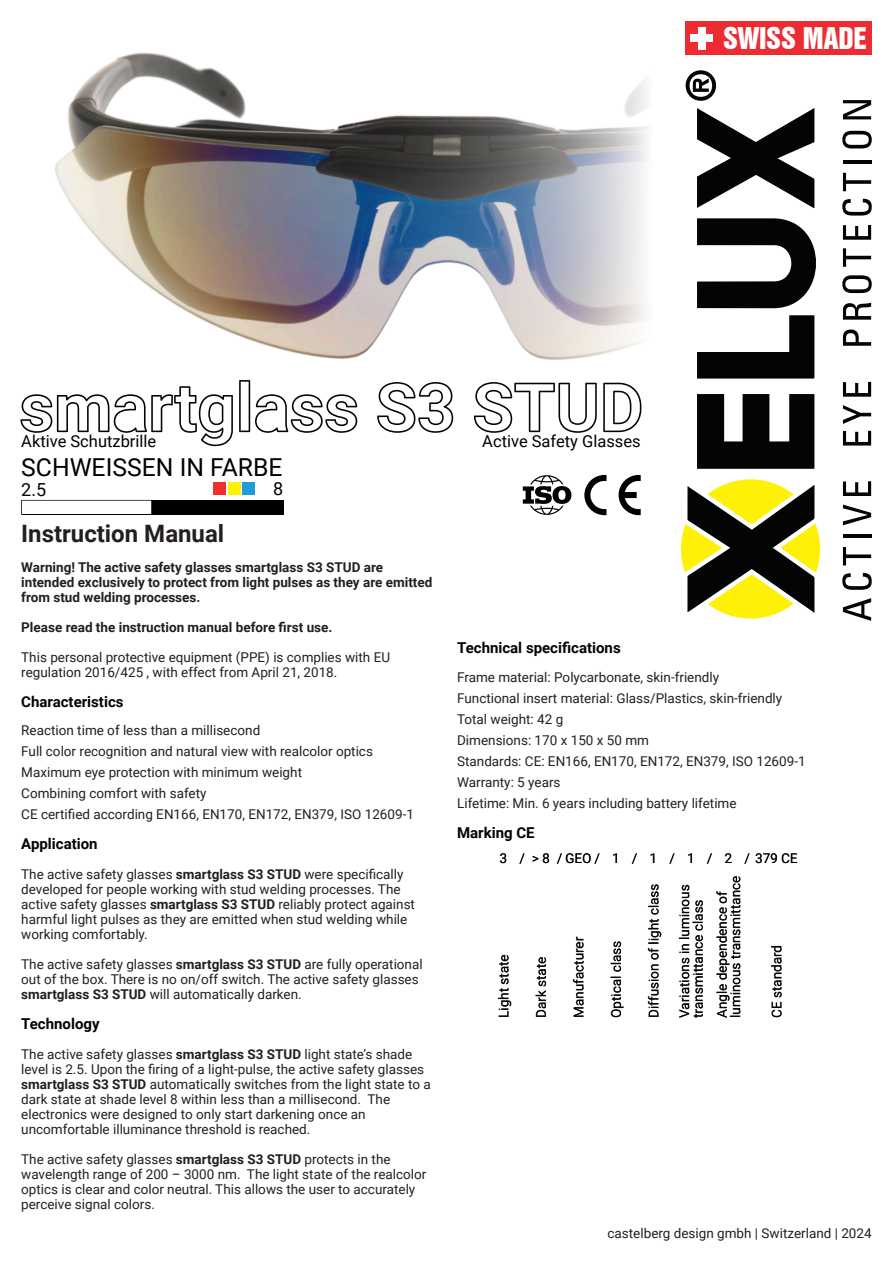
<style>
.page{position:relative;width:893px;height:1263px;background:#fff}
.page>*{position:absolute;margin:0;border:0;box-sizing:border-box;transform-origin:0 0}
.t1{font:27.45px "Swiss 921 BT Regular A";color:#fff}
.t2{font:24.75px "Roboto";color:#000001}
.t3{font:700 24px "Roboto";color:#231f20}
.t4{font:18px "Roboto";color:#030505}
.t5{font:18px "Roboto";color:#000001}
.t6{font:16.5px "Roboto";color:#000001}
.t7{font:700 15px "Roboto";color:#030505}
.t8{font:13.5px/15px "Roboto";color:#231f20}
.t9{font:700 13.5px/15px "Roboto";color:#231f20}
.s1{font-weight:700}
</style>
<div class="page">
<img style="left:55px;top:52px;width:592px;height:308px">
<svg style="left:500px;top:853px;width:6px;height:10px"></svg>
<svg style="left:519px;top:853px;width:5px;height:11px"></svg>
<svg style="left:533px;top:853px;width:16px;height:10px"></svg>
<svg style="left:557px;top:853px;width:42px;height:11px"></svg>
<svg style="left:613px;top:853px;width:4px;height:10px"></svg>
<svg style="left:632px;top:853px;width:5px;height:11px"></svg>
<svg style="left:651px;top:853px;width:3px;height:10px"></svg>
<svg style="left:669px;top:853px;width:5px;height:11px"></svg>
<svg style="left:688px;top:853px;width:4px;height:10px"></svg>
<svg style="left:707px;top:853px;width:5px;height:11px"></svg>
<svg style="left:725px;top:853px;width:7px;height:10px"></svg>
<svg style="left:744px;top:853px;width:5px;height:11px"></svg>
<svg style="left:756px;top:853px;width:41px;height:10px"></svg>
<svg style="left:498px;top:955px;width:13px;height:62px"></svg>
<svg style="left:536px;top:957px;width:10px;height:60px"></svg>
<svg style="left:573px;top:937px;width:11px;height:80px"></svg>
<svg style="left:611px;top:941px;width:13px;height:76px"></svg>
<svg style="left:648px;top:884px;width:13px;height:133px"></svg>
<svg style="left:679px;top:885px;width:24px;height:133px"></svg>
<svg style="left:716px;top:876px;width:24px;height:142px"></svg>
<svg style="left:771px;top:946px;width:10px;height:71px"></svg>
<svg style="left:523px;top:475px;width:49px;height:40px"></svg>
<svg style="left:584px;top:475px;width:22px;height:40px"></svg>
<svg style="left:619px;top:475px;width:22px;height:40px"></svg>
<div style="left:214px;top:482px;width:12px;height:12px;background:#ee2f2d"></div>
<div style="left:242px;top:482px;width:13px;height:12px;background:#239bd7"></div>
<div style="left:228px;top:482px;width:13px;height:12px;background:#fff101"></div>
<div style="left:152px;top:500px;width:131px;height:15px;background:#000001"></div>
<svg style="left:21px;top:500px;width:131px;height:15px"></svg>
<svg style="left:20px;top:386px;width:213px;height:60px"></svg>
<svg style="left:239px;top:380px;width:118px;height:53px"></svg>
<svg style="left:377px;top:382px;width:76px;height:51px"></svg>
<svg style="left:474px;top:382px;width:123px;height:51px"></svg>
<svg style="left:603px;top:383px;width:38px;height:49px"></svg>
<div style="left:685px;top:21px;width:33px;height:34px;background:#ed2b32"></div>
<div style="left:718px;top:21px;width:154px;height:34px;background:#ed2b32"></div>
<div style="left:698px;top:40px;width:7px;height:9px;background:#fff"></div>
<div style="left:698px;top:34px;width:7px;height:8px;background:#fff"></div>
<div style="left:690px;top:34px;width:9px;height:8px;background:#fff"></div>
<div style="left:704px;top:34px;width:9px;height:8px;background:#fff"></div>
<div style="left:698px;top:27px;width:7px;height:8px;background:#fff"></div>
<svg style="left:681px;top:70px;width:191px;height:551px"></svg>
<h1 class="t1" style="left:723px;top:28px;width:145px">SWISS MADE</h1>
<p class="t6" style="left:21px;top:435px;width:137px">Aktive Schutzbrille</p>
<p class="t6" style="left:482px;top:435px;width:160px">Active Safety Glasses</p>
<h2 class="t2" style="left:21px;top:457px;width:263px">SCHWEISSEN IN FARBE</h2>
<h3 class="t4" style="left:21px;top:482px;width:26px">2.5</h3>
<h3 class="t5" style="left:273px;top:481px;width:12px">8</h3>
<h3 class="t3" style="left:21px;top:523px;width:205px">Instruction Manual</h3>
<p class="t9" style="left:21px;top:561px;width:413px">Warning! The active safety glasses smartglass S3 STUD are intended exclusively to protect from light pulses as they are emitted from stud welding processes.</p>
<p class="t9" style="left:21px;top:621px;width:313px">Please read the instruction manual before first use.</p>
<p class="t8" style="left:21px;top:651px;width:370px">This personal protective equipment (PPE) is complies with EU regulation 2016/425 , with effect from April 21, 2018.</p>
<p class="t7" style="left:21px;top:695px;width:104px">Characteristics</p>
<p class="t8" style="left:21px;top:721px;width:394px;line-height:21px">Reaction time of less than a millisecond<br>Full color recognition and natural view with realcolor optics Maximum eye protection with minimum weight<br>Combining comfort with safety<br>CE certified according EN166, EN170, EN172, EN379, ISO 12609-1</p>
<p class="t7" style="left:21px;top:838px;width:78px">Application</p>
<p class="t8" style="left:21px;top:868px;width:395px">The active safety glasses <span class="s1">smartglass S3 STUD</span> were specifically developed for people working with stud welding processes. The active safety glasses <span class="s1">smartglass S3 STUD</span> reliably protect against harmful light pulses as they are emitted when stud welding while working comfortably.</p>
<p class="t8" style="left:21px;top:958px;width:403px">The active safety glasses <span class="s1">smartglass S3 STUD</span> are fully operational out of the box. There is no on/off switch. The active safety glasses <span class="s1">smartglass S3 STUD</span> will automatically darken.</p>
<p class="t7" style="left:21px;top:1018px;width:80px">Technology</p>
<p class="t8" style="left:21px;top:1048px;width:411px">The active safety glasses <span class="s1">smartglass S3 STUD</span> light state’s shade level is 2.5. Upon the firing of a light-pulse, the active safety glasses <span class="s1">smartglass S3 STUD</span> automatically switches from the light state to a dark state at shade level 8 within less than a millisecond. The electronics were designed to only start darkening once an uncomfortable illuminance threshold is reached.</p>
<p class="t8" style="left:21px;top:1153px;width:407px">The active safety glasses <span class="s1">smartglass S3 STUD</span> protects in the wavelength range of 200 – 3000 nm. The light state of the realcolor optics is clear and color neutral. This allows the user to accurately perceive signal colors.</p>
<p class="t7" style="left:457px;top:642px;width:165px">Technical specifications</p>
<p class="t8" style="left:457px;top:668px;width:350px;line-height:21px">Frame material: Polycarbonate, skin-friendly<br>Functional insert material: Glass/Plastics, skin-friendly Total weight: 42 g<br>Dimensions: 170 x 150 x 50 mm<br>Standards: CE: EN166, EN170, EN172, EN379, ISO 12609-1<br>Warranty: 5 years<br>Lifetime: Min. 6 years including battery lifetime</p>
<p class="t7" style="left:457px;top:827px;width:79px">Marking CE</p>
<p class="t8" style="left:500px;top:852px;width:300px">3 /&gt; 8/GEO/ 1 / 1 / 1 / 2 /379 CE</p>
<p class="t8" style="left:498px;top:1018px;width:65px;rotate:-90deg">Light state</p>
<p class="t8" style="left:535px;top:1018px;width:63px;rotate:-90deg">Dark state</p>
<p class="t8" style="left:573px;top:1018px;width:83px;rotate:-90deg">Manufacturer</p>
<p class="t8" style="left:610px;top:1018px;width:79px;rotate:-90deg">Optical class</p>
<p class="t8" style="left:648px;top:1018px;width:136px;rotate:-90deg">Diffusion of light class</p>
<p class="t8" style="left:679px;top:1018px;width:135px;line-height:13.5px;rotate:-90deg">Variations in luminous transmittance class</p>
<p class="t8" style="left:717px;top:1018px;width:144px;line-height:13.5px;rotate:-90deg">Angle dependence of luminous transmittance</p>
<p class="t8" style="left:770px;top:1018px;width:74px;rotate:-90deg">CE standard</p>
<p class="t8" style="left:607px;top:1227px;width:266px">castelberg design gmbh | Switzerland | 2024</p>
</div>
